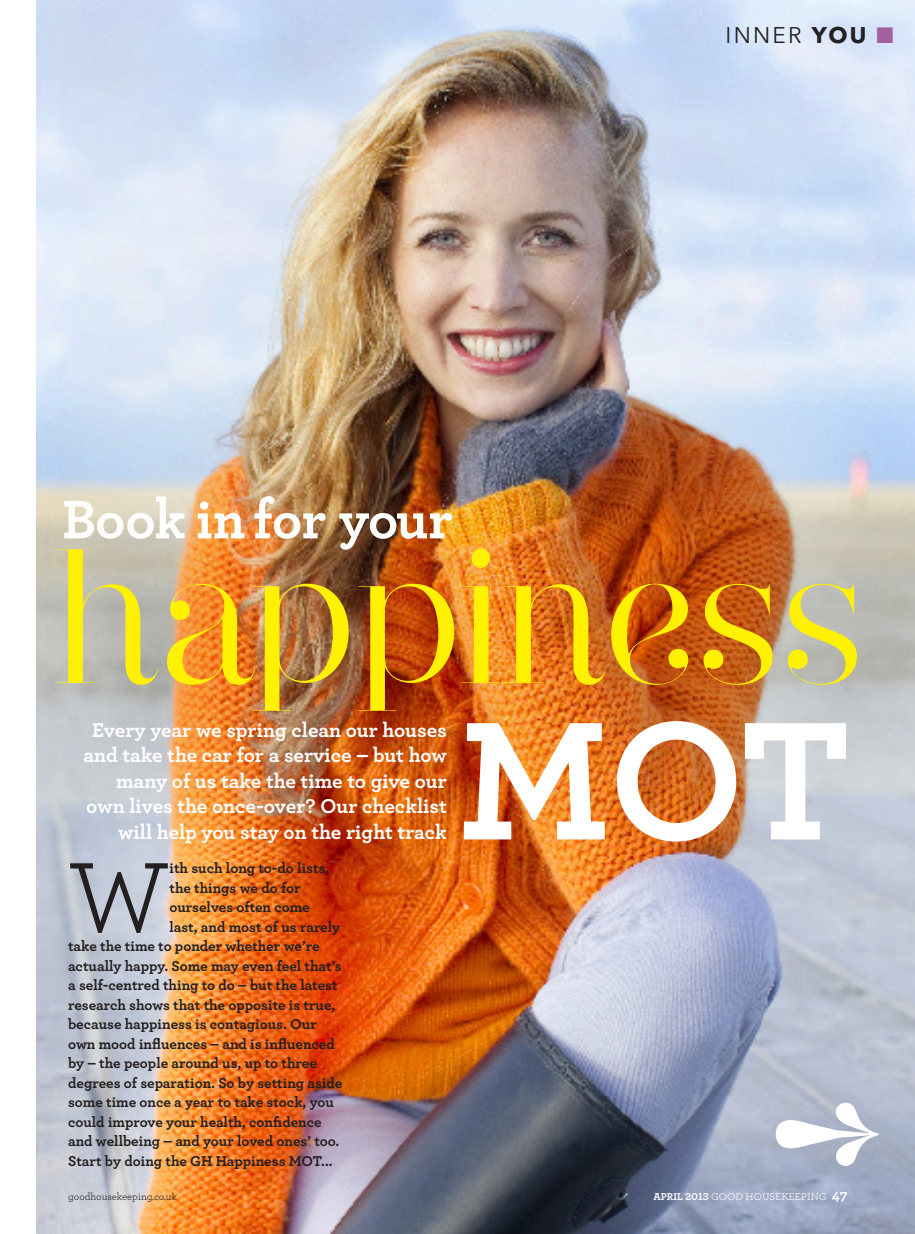
<style>
.page{position:relative;width:915px;height:1234px;background:#fff}
.page>*{position:absolute;margin:0;border:0;box-sizing:border-box;transform-origin:0 0}
.t1{font:190.65px "Narziss Drops";color:#fff101}
.t2{font:700 176.55px "Archer";color:#fff}
.t3{font:103.95px "Archer";color:#231f20}
.t4{font:700 57px "Archer";letter-spacing:-.015em;color:#fff}
.t5{font:22.5px "Avenir Next LT Pro";letter-spacing:.1em;color:#231f20}
.t6{font:700 21px/25.5px "Archer";color:#fff;text-align:right}
.t7{font:700 15px "Archer";color:#231f20}
.t8{font:10.5px "Archer";color:#fff}
.t9{font:10.5px "Archer";color:#231f20}
.s1{font-weight:700}
.s2{color:#a5619e}
.s3{font-weight:700;font-size:15px}
</style>
<div class="page">
<img style="left:36px;top:853px;width:878px;height:380px">
<img style="left:36px;top:0;width:878px;height:853px">
<svg style="left:775px;top:1102px;width:103px;height:63px"></svg>
<p class="t5" style="left:725px;top:21px;width:169px">INNER <span class="s1">YOU</span> <span class="s2">■</span></p>
<p class="t4" style="left:62px;top:474px;width:392px">Book in for your</p>
<p class="t1" style="left:53px;top:503px;width:812px">happiness</p>
<p class="t6" style="left:83px;top:715px;width:365px">Every year we spring clean our houses and take the car for a service – but how many of us take the time to give our own lives the once-over? Our checklist will help you stay on the right track</p>
<p class="t3" style="left:68px;top:825px;width:103px">W</p>
<p class="t7" style="left:169px;top:856px;width:161px">ith such long to-do lists,</p>
<p class="t2" style="left:458px;top:641px;width:393px">MOT</p>
<p class="t7" style="left:169px;top:875px;width:133px">the things we do for</p>
<p class="t7" style="left:169px;top:895px;width:142px">ourselves often come</p>
<p class="t7" style="left:169px;top:914px;width:172px">last, and most of us rarely</p>
<p class="t7" style="left:68px;top:934px;width:253px">take the time to ponder whether we’re</p>
<p class="t7" style="left:68px;top:953px;width:275px">actually happy. Some may even feel that’s</p>
<p class="t7" style="left:68px;top:973px;width:271px">a self-centred thing to do – but the latest</p>
<p class="t7" style="left:68px;top:992px;width:268px">research shows that the opposite is true,</p>
<p class="t7" style="left:68px;top:1012px;width:250px">because happiness is contagious. Our</p>
<p class="t7" style="left:68px;top:1031px;width:268px">own mood influences – and is influenced</p>
<p class="t7" style="left:68px;top:1051px;width:250px">by – the people around us, up to three</p>
<p class="t7" style="left:68px;top:1070px;width:276px">degrees of separation. So by setting aside</p>
<p class="t7" style="left:68px;top:1090px;width:267px">some time once a year to take stock, you</p>
<p class="t7" style="left:68px;top:1109px;width:255px">could improve your health, confidence</p>
<p class="t7" style="left:68px;top:1129px;width:272px">and wellbeing – and your loved ones’ too.</p>
<p class="t7" style="left:68px;top:1148px;width:266px">Start by doing the GH Happiness MOT...</p>
<p class="t9" style="left:68px;top:1188px;width:110px">goodhousekeeping.co.uk</p>
<p class="t8" style="left:653px;top:1188px;width:196px"><span class="s1">APRIL 2013</span> GOOD HOUSEKEEPING <span class="s3">47</span></p>
</div>
